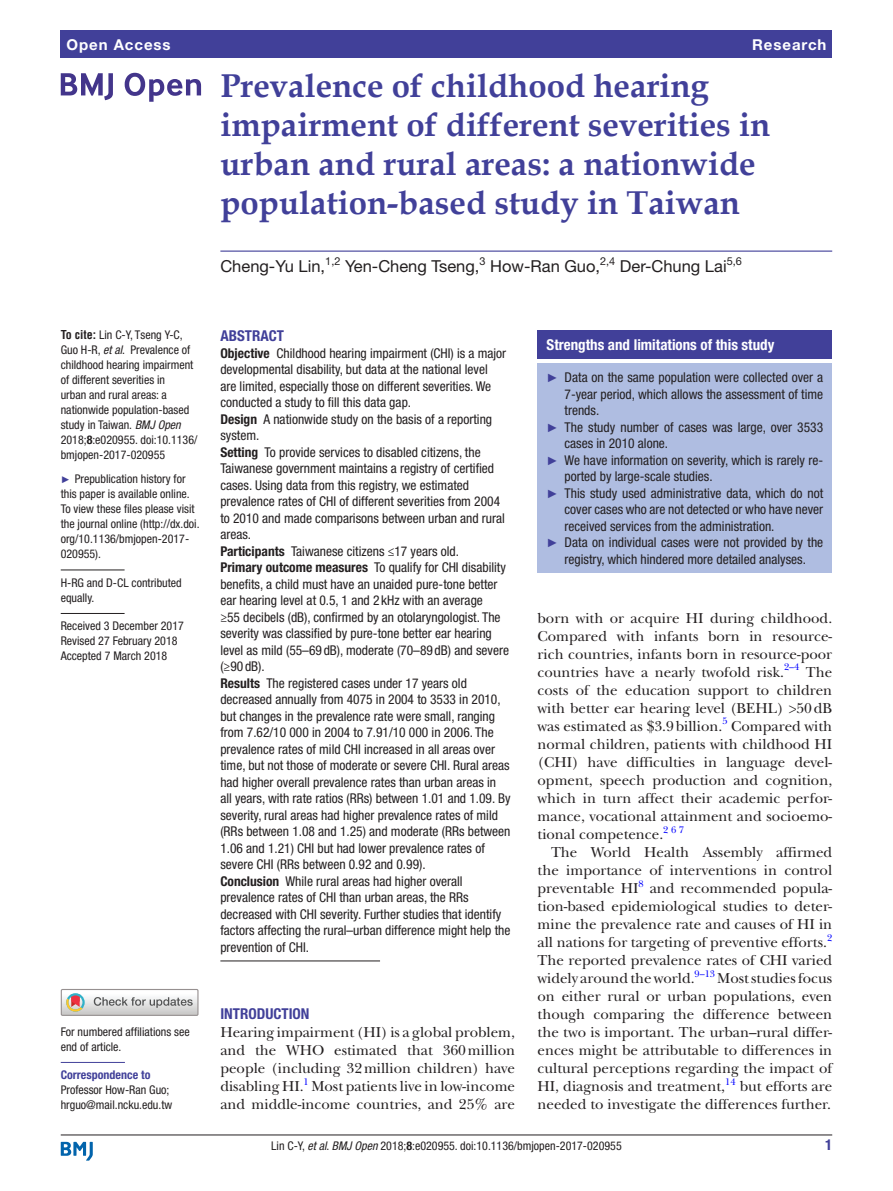
<style>
.page{position:relative;width:893px;height:1191px;background:#fff}
.page>*{position:absolute;margin:0;border:0;box-sizing:border-box;transform-origin:0 0}
.t1{font:700 33px/39px "Book Antiqua";color:#414099}
.t2{font:16.5px "Helvetica Neue LT Std";color:#231f20}
.t3{font:15px/18px "New Baskerville";color:#231f20;text-align:justify}
.t4{font:700 condensed 15px "Helvetica Neue LT Std";color:#fff}
.t5{font:700 condensed 15px "Helvetica Neue LT Std";color:#414099}
.t6{font:700 15px "Helvetica Neue LT Std";letter-spacing:.065em;color:#fff}
.t7{font:condensed 13.5px/16.5px "Helvetica Neue LT Std";color:#231f20}
.t8{font:condensed 12px/15px "Helvetica Neue LT Std";color:#231f20}
.t9{font:700 condensed 12px "Helvetica Neue LT Std";color:#414099}
.t10{font:10.95px "Helvetica Neue LT Std";color:#231f20}
.t11{font:9.9px "New Baskerville";color:#00f}
.s1{font-family:"Helvetica LT Std";font-weight:700}
.s2{font-style:italic}
.s3{font-weight:700}
.s4{font-family:"Arial";font-stretch:normal;font-size:9.75px;color:#414099}
.s5{font-family:"Arial";font-stretch:normal;font-size:12px;color:#414099}
</style>
<div class="page">
<hr style="left:61px;top:1134px;width:771px;height:1px;background:#231f20">
<svg style="left:61px;top:1141px;width:32px;height:19px"></svg>
<div style="left:61px;top:31px;width:771px;height:27px;background:#414099"></div>
<hr style="left:220px;top:250px;width:612px;height:2px;background:#414099">
<hr style="left:61px;top:569px;width:64px;height:1px;background:#231f20">
<hr style="left:61px;top:613px;width:64px;height:1px;background:#231f20">
<hr style="left:61px;top:1062px;width:64px;height:1px;background:#414099">
<svg style="left:61px;top:73px;width:52px;height:27px"></svg>
<svg style="left:125px;top:73px;width:76px;height:29px"></svg>
<div style="left:61px;top:989px;width:138px;height:27px;border:1px solid #969090"></div>
<svg style="left:61px;top:989px;width:137px;height:26px"></svg>
<hr style="left:220px;top:960px;width:160px;height:1px;background:#231f20">
<div style="left:538px;top:331px;width:294px;height:28px;background:#414099"></div>
<div style="left:538px;top:363px;width:294px;height:209px;background:#afbde1"></div>
<p class="t6" style="left:66px;top:35px;width:106px">Open Access</p>
<p class="t6" style="left:752px;top:35px;width:76px">Research</p>
<h1 class="t1" style="left:220px;top:66px;width:551px">Prevalence of childhood hearing impairment of different severities in urban and rural areas: a nationwide population-based study in Taiwan</h1>
<p class="t2" style="left:220px;top:257px;width:106px">Cheng-Yu Lin,</p>
<p class="t10" style="left:325px;top:254px;width:17px">1,2</p>
<p class="t2" style="left:345px;top:257px;width:136px">Yen-Cheng Tseng,</p>
<p class="t10" style="left:479px;top:254px;width:8px">3</p>
<p class="t2" style="left:490px;top:257px;width:111px">How-Ran Guo,</p>
<p class="t10" style="left:600px;top:254px;width:17px">2,4</p>
<p class="t2" style="left:620px;top:257px;width:108px">Der-Chung Lai</p>
<p class="t10" style="left:727px;top:254px;width:17px">5,6</p>
<p class="t8" style="left:61px;top:327px;width:138px"><span class="s1">To cite:</span> Lin C-Y, Tseng Y-C,<br>Guo H-R, <span class="s2">et al</span>. Prevalence of childhood hearing impairment of different severities in<br>urban and rural areas: a nationwide population-based study in Taiwan. <span class="s2">BMJ Open<br></span>2018;<span class="s3">8</span>:e020955. doi:10.1136/ bmjopen-2017-020955</p>
<p class="t8" style="left:61px;top:471px;width:140px"><span class="s4">►</span> Prepublication history for this paper is available online.<br>To view these files please visit the journal online (http://dx.doi. org/10.1136/bmjopen-2017-<br>020955).</p>
<p class="t8" style="left:61px;top:575px;width:123px">H-RG and D-CL contributed equally.</p>
<p class="t8" style="left:61px;top:618px;width:125px">Received 3 December 2017<br>Revised 27 February 2018<br>Accepted 7 March 2018</p>
<p class="t8" style="left:61px;top:1024px;width:130px">For numbered affiliations see end of article.</p>
<p class="t9" style="left:61px;top:1067px;width:91px">Correspondence to</p>
<p class="t8" style="left:61px;top:1082px;width:113px">Professor How-Ran Guo; hrguo@mail.ncku.edu.tw</p>
<p class="t5" style="left:220px;top:327px;width:65px">Abstract</p>
<p class="t7" style="left:220px;top:345px;width:292px"><span class="s3">Objective</span> Childhood hearing impairment (CHI) is a major developmental disability, but data at the national level<br>are limited, especially those on different severities. We conducted a study to fill this data gap.<br><span class="s3">Design</span> A nationwide study on the basis of a reporting system.<br><span class="s3">Setting</span> To provide services to disabled citizens, the Taiwanese government maintains a registry of certified cases. Using data from this registry, we estimated prevalence rates of CHI of different severities from 2004 to 2010 and made comparisons between urban and rural areas.<br><span class="s3">Participants</span> Taiwanese citizens ≤17 years old.<br><span class="s3">Primary outcome measures</span> To qualify for CHI disability benefits, a child must have an unaided pure-tone better ear hearing level at 0.5, 1 and 2 kHz with an average<br>≥55 decibels (dB), confirmed by an otolaryngologist. The severity was classified by pure-tone better ear hearing level as mild (55–69 dB), moderate (70–89 dB) and severe (≥90 dB).<br><span class="s3">Results</span> The registered cases under 17 years old decreased annually from 4075 in 2004 to 3533 in 2010, but changes in the prevalence rate were small, ranging from 7.62/10 000 in 2004 to 7.91/10 000 in 2006. The prevalence rates of mild CHI increased in all areas over time, but not those of moderate or severe CHI. Rural areas had higher overall prevalence rates than urban areas in all years, with rate ratios (RRs) between 1.01 and 1.09. By severity, rural areas had higher prevalence rates of mild (RRs between 1.08 and 1.25) and moderate (RRs between 1.06 and 1.21) CHI but had lower prevalence rates of severe CHI (RRs between 0.92 and 0.99).<br><span class="s3">Conclusion</span> While rural areas had higher overall prevalence rates of CHI than urban areas, the RRs decreased with CHI severity. Further studies that identify factors affecting the rural–urban difference might help the prevention of CHI.</p>
<p class="t5" style="left:220px;top:1005px;width:91px">Introduction</p>
<p class="t3" style="left:220px;top:1023px;width:296px">Hearing impairment (HI) is a global problem, and the WHO estimated that 360million people (including 32million children) have disabling HI.</p>
<p class="t11" style="left:304px;top:1075px;width:7px">1</p>
<p class="t3" style="left:220px;top:1077px;width:296px;text-align:right">Most patients live in low-income<br>and middle-income countries, and 25% are</p>
<p class="t4" style="left:547px;top:336px;width:229px">Strengths and limitations of this study</p>
<p class="t7" style="left:547px;top:369px;width:278px"><span class="s5">►</span> Data on the same population were collected over a</p>
<p class="t7" style="left:565px;top:385px;width:260px">7-year period, which allows the assessment of time</p>
<p class="t7" style="left:565px;top:402px;width:36px">trends.</p>
<p class="t7" style="left:547px;top:418px;width:278px"><span class="s5">►</span> The study number of cases was large, over 3533</p>
<p class="t7" style="left:565px;top:435px;width:105px">cases in 2010 alone.</p>
<p class="t7" style="left:547px;top:451px;width:278px"><span class="s5">►</span> We have information on severity, which is rarely re-</p>
<p class="t7" style="left:565px;top:468px;width:150px">ported by large-scale studies.</p>
<p class="t7" style="left:547px;top:484px;width:278px"><span class="s5">►</span> This study used administrative data, which do not</p>
<p class="t7" style="left:565px;top:501px;width:260px">cover cases who are not detected or who have never</p>
<p class="t7" style="left:565px;top:517px;width:211px">received services from the administration.</p>
<p class="t7" style="left:547px;top:534px;width:278px"><span class="s5">►</span> Data on individual cases were not provided by the</p>
<p class="t7" style="left:565px;top:550px;width:243px">registry, which hindered more detailed analyses.</p>
<p class="t3" style="left:538px;top:609px;width:296px">born with or acquire HI during childhood.<br>Compared with infants born in resource&shy;rich countries, infants born in resource-poor countries have a nearly twofold risk.<sup>2–4</sup> The costs of the education support to children with better ear hearing level (BEHL) &gt;50dB was estimated as $3.9billion.</p>
<p class="t11" style="left:722px;top:715px;width:7px">5</p>
<p class="t3" style="left:538px;top:717px;width:296px;text-indent:194px">Compared with normal children, patients with childhood HI (CHI) have difficulties in language devel&shy;opment, speech production and cognition, which in turn affect their academic perfor&shy;mance, vocational attainment and socioemo&shy;tional competence.</p>
<p class="t11" style="left:663px;top:823px;width:22px">2 6 7</p>
<p class="t3" style="left:538px;top:843px;width:296px;text-indent:14px">The World Health Assembly affirmed the importance of interventions in control preventable HI</p>
<p class="t11" style="left:638px;top:877px;width:7px">8</p>
<p class="t3" style="left:538px;top:879px;width:296px;text-indent:112px">and recommended popula&shy;tion-based epidemiological studies to deter&shy;mine the prevalence rate and causes of HI in all nations for targeting of preventive efforts.</p>
<p class="t11" style="left:827px;top:931px;width:7px">2</p>
<p class="t3" style="left:538px;top:951px;width:296px">The reported prevalence rates of CHI varied widely around the world.</p>
<p class="t11" style="left:695px;top:967px;width:22px">9–13</p>
<p class="t3" style="left:538px;top:969px;width:296px;text-indent:180px">Most studies focus on either rural or urban populations, even though comparing the difference between the two is important. The urban–rural differ&shy;ences might be attributable to differences in cultural perceptions regarding the impact of HI, diagnosis and treatment,<sup>14</sup> but efforts are needed to investigate the differences further.</p>
<p class="t8" style="left:271px;top:1137px;width:352px">Lin C-Y, <span class="s2">et al</span>. <span class="s2">BMJ Open</span> 2018;<span class="s3">8</span>:e020955. doi:10.1136/bmjopen-2017-020955</p>
<p class="t5" style="left:825px;top:1135px;width:9px">1</p>
</div>
